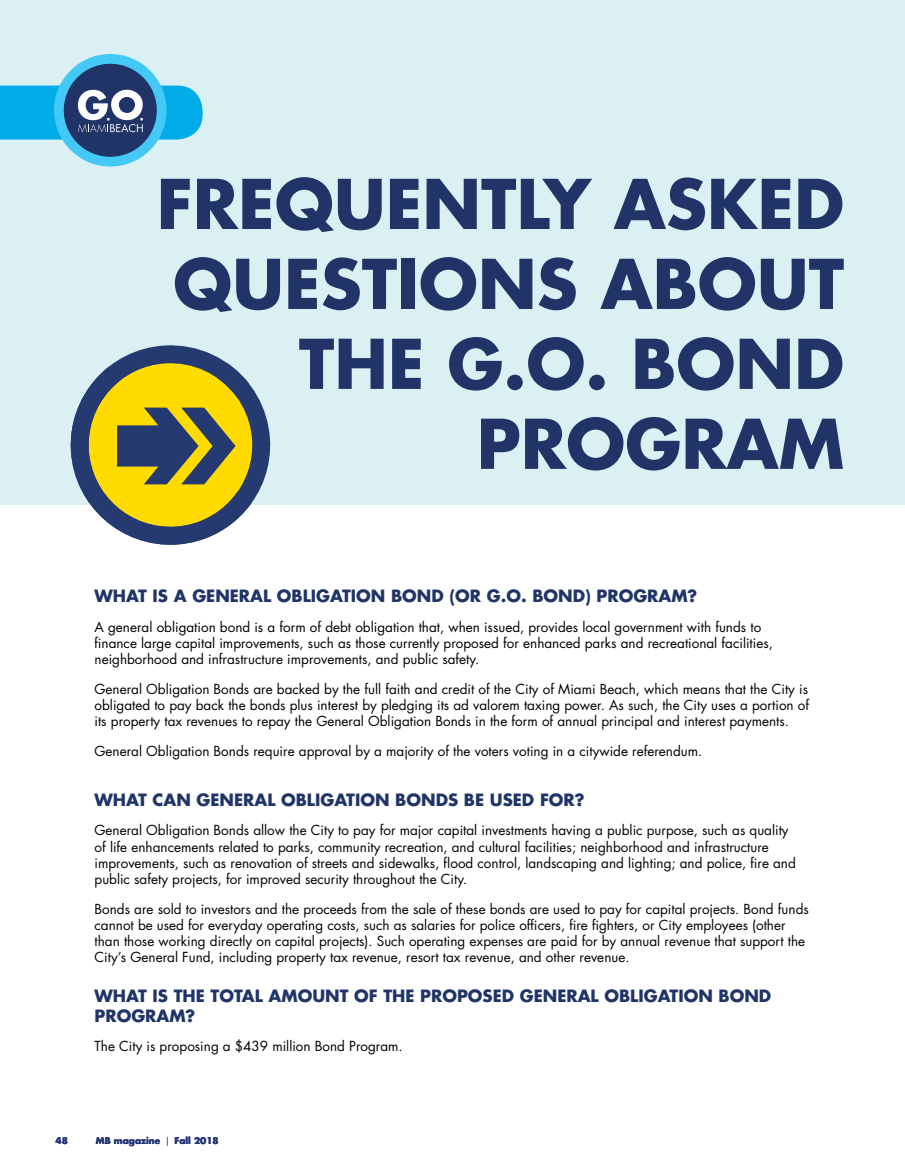
<style>
.page{position:relative;width:905px;height:1175px;background:#fff}
.page>*{position:absolute;margin:0;border:0;box-sizing:border-box;transform-origin:0 0}
.t1{font:700 66.6px/79.9px "Futura";color:#213468;text-align:right}
.t2{font:700 16.5px/19.8px "Futura";color:#213468}
.t3{font:13.5px/16.2px "Futura";color:#000}
.t4{font:700 9px "Futura Std";color:#233574}
.t5{font:700 9px "Futura";color:#233574}
.s1{font-weight:300}
</style>
<div class="page">
<div style="left:0;top:0;width:904px;height:504px;background:#dbf0f2"></div>
<svg style="left:59px;top:59px;width:103px;height:103px;background:#285486"></svg>
<div style="left:54px;top:54px;width:112px;height:112px;border:10px solid #44c8f5;border-radius:50%"></div>
<svg style="left:0;top:86px;width:202px;height:54px;background:#3393c3"></svg>
<svg style="left:66px;top:346px;width:210px;height:199px"></svg>
<h1 class="t1" style="left:157px;top:162px;width:689px">FREQUENTLY ASKED<br>QUESTIONS ABOUT<br>THE G.O. BOND<br>PROGRAM</h1>
<p class="t2" style="left:94px;top:585px;width:604px">WHAT IS A GENERAL OBLIGATION BOND (OR G.O. BOND) PROGRAM?</p>
<p class="t3" style="left:94px;top:618px;width:680px">A general obligation bond is a form of debt obligation that, when issued, provides local government with funds to finance large capital improvements, such as those currently proposed for enhanced parks and recreational facilities, neighborhood and infrastructure improvements, and public safety.</p>
<p class="t3" style="left:94px;top:680px;width:716px;text-align:justify">General Obligation Bonds are backed by the full faith and credit of the City of Miami Beach, which means that the City is obligated to pay back the bonds plus interest by pledging its ad valorem taxing power. As such, the City uses a portion of its property tax revenues to repay the General Obligation Bonds in the form of annual principal and interest payments.</p>
<p class="t3" style="left:94px;top:743px;width:609px">General Obligation Bonds require approval by a majority of the voters voting in a citywide referendum.</p>
<p class="t2" style="left:94px;top:789px;width:491px">WHAT CAN GENERAL OBLIGATION BONDS BE USED FOR?</p>
<p class="t3" style="left:94px;top:822px;width:702px">General Obligation Bonds allow the City to pay for major capital investments having a public purpose, such as quality of life enhancements related to parks, community recreation, and cultural facilities; neighborhood and infrastructure improvements, such as renovation of streets and sidewalks, flood control, landscaping and lighting; and police, fire and public safety projects, for improved security throughout the City.</p>
<p class="t3" style="left:94px;top:900px;width:715px">Bonds are sold to investors and the proceeds from the sale of these bonds are used to pay for capital projects. Bond funds cannot be used for everyday operating costs, such as salaries for police officers, fire fighters, or City employees (other than those working directly on capital projects). Such operating expenses are paid for by annual revenue that support the City’s General Fund, including property tax revenue, resort tax revenue, and other revenue.</p>
<p class="t2" style="left:94px;top:985px;width:678px">WHAT IS THE TOTAL AMOUNT OF THE PROPOSED GENERAL OBLIGATION BOND<br>PROGRAM?</p>
<p class="t3" style="left:94px;top:1038px;width:310px">The City is proposing a $439 million Bond Program.</p>
<p class="t5" style="left:56px;top:1134px;width:14px">48</p>
<p class="t4" style="left:96px;top:1134px;width:124px">MB magazine <span class="s1">|</span> Fall 2018</p>
</div>
